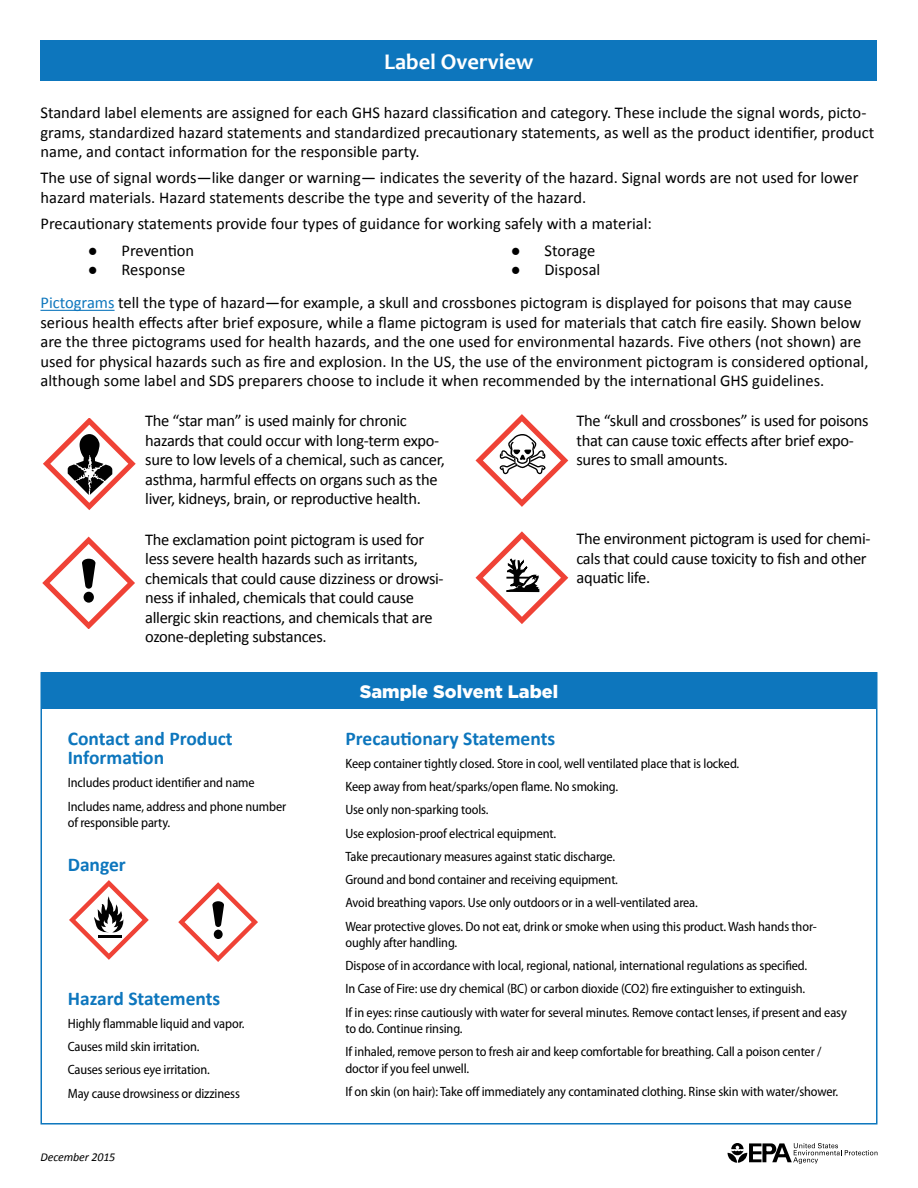
<style>
.page{position:relative;width:918px;height:1188px;background:#fff}
.page>*{position:absolute;margin:0;border:0;box-sizing:border-box;transform-origin:0 0}
.t1{font:700 22.5px "Candara";color:#fff}
.t2{font:700 19.5px "Calibri";color:#0d76bd}
.t3{font:900 18px "Gotham";color:#fff}
.t4{font:16.5px/19.5px "Calibri";color:#000}
.t5{font:16.5px/19.5px "Calibri";letter-spacing:-.02em;color:#000}
.t6{font:semi-condensed 13.5px/23.2px "Myriad Pro";letter-spacing:-.01em;color:#000}
.t7{font:italic 12px "Calibri";letter-spacing:-.01em;color:#000}
.s1{color:#0d76bd}
</style>
<div class="page">
<svg style="left:728px;top:1143px;width:150px;height:21px"></svg>
<hr style="left:40px;top:310px;width:75px;height:1px;background:#0d76bd">
<div style="left:40px;top:40px;width:838px;height:41px;background:#0d76bd"></div>
<svg style="left:43px;top:537px;width:92px;height:92px"></svg>
<svg style="left:43px;top:419px;width:93px;height:91px"></svg>
<svg style="left:476px;top:414px;width:92px;height:93px"></svg>
<svg style="left:476px;top:531px;width:92px;height:93px"></svg>
<div style="left:41px;top:672px;width:836px;height:37px;background:#0d76bd"></div>
<svg style="left:69px;top:880px;width:80px;height:80px"></svg>
<hr style="left:98px;top:935px;width:23px;height:2px;background:#010101">
<svg style="left:178px;top:882px;width:80px;height:80px"></svg>
<p class="t1" style="left:384px;top:47px;width:151px">Label Overview</p>
<p class="t4" style="left:40px;top:103px;width:835px">Standard label elements are assigned for each GHS hazard classification and category. These include the signal words, picto&shy;grams, standardized hazard statements and standardized precautionary statements, as well as the product identifier, product name, and contact information for the responsible party.</p>
<p class="t4" style="left:40px;top:168px;width:819px">The use of signal words—like danger or warning— indicates the severity of the hazard. Signal words are not used for lower hazard materials. Hazard statements describe the type and severity of the hazard.</p>
<p class="t4" style="left:40px;top:214px;width:613px">Precautionary statements provide four types of guidance for working safely with a material:</p>
<p class="t4" style="left:88px;top:241px;width:108px">● Prevention</p>
<p class="t4" style="left:511px;top:241px;width:86px">● Storage</p>
<p class="t4" style="left:88px;top:260px;width:99px">● Response</p>
<p class="t4" style="left:511px;top:260px;width:91px">● Disposal</p>
<p class="t4" style="left:40px;top:293px;width:830px"><span class="s1">Pictograms</span> tell the type of hazard—for example, a skull and crossbones pictogram is displayed for poisons that may cause serious health effects after brief exposure, while a flame pictogram is used for materials that catch fire easily. Shown below are the three pictograms used for health hazards, and the one used for environmental hazards. Five others (not shown) are used for physical hazards such as fire and explosion. In the US, the use of the environment pictogram is considered optional, although some label and SDS preparers choose to include it when recommended by the international GHS guidelines.</p>
<p class="t4" style="left:145px;top:411px;width:263px">The “star man” is used mainly for chronic</p>
<p class="t5" style="left:576px;top:411px;width:294px">The “skull and crossbones” is used for poisons</p>
<p class="t5" style="left:145px;top:431px;width:296px">hazards that could occur with long-term expo-</p>
<p class="t4" style="left:576px;top:431px;width:279px">that can cause toxic effects after brief expo-</p>
<p class="t4" style="left:145px;top:450px;width:301px">sure to low levels of a chemical, such as cancer,</p>
<p class="t4" style="left:576px;top:450px;width:153px">sures to small amounts.</p>
<p class="t5" style="left:145px;top:470px;width:294px">asthma, harmful effects on organs such as the liver, kidneys, brain, or reproductive health.</p>
<p class="t4" style="left:576px;top:529px;width:296px">The environment pictogram is used for chemi-</p>
<p class="t5" style="left:145px;top:549px;width:274px">less severe health hazards such as irritants,</p>
<p class="t4" style="left:145px;top:530px;width:280px">The exclamation point pictogram is used for</p>
<p class="t5" style="left:576px;top:549px;width:292px">cals that could cause toxicity to fish and other</p>
<p class="t5" style="left:145px;top:569px;width:300px">chemicals that could cause dizziness or drowsi-</p>
<p class="t4" style="left:576px;top:568px;width:75px">aquatic life.</p>
<p class="t5" style="left:145px;top:588px;width:289px">ness if inhaled, chemicals that could cause allergic skin reactions, and chemicals that are</p>
<p class="t4" style="left:145px;top:627px;width:183px">ozone-depleting substances.</p>
<p class="t3" style="left:360px;top:679px;width:200px">Sample Solvent Label</p>
<p class="t2" style="left:68px;top:726px;width:166px">Contact and Product</p>
<p class="t2" style="left:345px;top:726px;width:211px">Precautionary Statements</p>
<p class="t2" style="left:68px;top:745px;width:98px">Information</p>
<p class="t6" style="left:345px;top:752px;width:395px">Keep container tightly closed. Store in cool, well ventilated place that is locked.</p>
<p class="t6" style="left:68px;top:771px;width:188px">Includes product identifier and name</p>
<p class="t6" style="left:345px;top:775px;width:274px">Keep away from heat/sparks/open flame. No smoking.</p>
<p class="t6" style="left:68px;top:795px;width:220px">Includes name, address and phone number</p>
<p class="t6" style="left:345px;top:798px;width:145px">Use only non-sparking tools.</p>
<p class="t6" style="left:68px;top:811px;width:104px">of responsible party.</p>
<p class="t6" style="left:345px;top:822px;width:271px">Use explosion-proof electrical equipment.<br>Take precautionary measures against static discharge.</p>
<h3 class="t2" style="left:68px;top:852px;width:60px">Danger</h3>
<p class="t6" style="left:345px;top:868px;width:473px">Ground and bond container and receiving equipment.<br>Avoid breathing vapors. Use only outdoors or in a well-ventilated area.<br>Wear protective gloves. Do not eat, drink or smoke when using this product. Wash hands thor-</p>
<p class="t6" style="left:345px;top:931px;width:463px">oughly after handling.<br>Dispose of in accordance with local, regional, national, international regulations as specified.<br>In Case of Fire: use dry chemical (BC) or carbon dioxide (CO2) fire extinguisher to extinguish.</p>
<h3 class="t2" style="left:68px;top:986px;width:154px">Hazard Statements</h3>
<p class="t6" style="left:345px;top:1001px;width:503px">If in eyes: rinse cautiously with water for several minutes. Remove contact lenses, if present and easy</p>
<p class="t6" style="left:68px;top:1012px;width:178px">Highly flammable liquid and vapor.</p>
<p class="t6" style="left:345px;top:1017px;width:119px">to do. Continue rinsing.</p>
<p class="t6" style="left:68px;top:1035px;width:133px">Causes mild skin irritation.</p>
<p class="t6" style="left:345px;top:1041px;width:478px">If inhaled, remove person to fresh air and keep comfortable for breathing. Call a poison center /</p>
<p class="t6" style="left:68px;top:1058px;width:144px">Causes serious eye irritation.</p>
<p class="t6" style="left:345px;top:1057px;width:125px">doctor if you feel unwell.</p>
<p class="t6" style="left:68px;top:1082px;width:174px">May cause drowsiness or dizziness</p>
<p class="t6" style="left:345px;top:1080px;width:494px">If on skin (on hair): Take off immediately any contaminated clothing. Rinse skin with water/shower.</p>
<p class="t7" style="left:40px;top:1149px;width:76px">December 2015</p>
</div>
